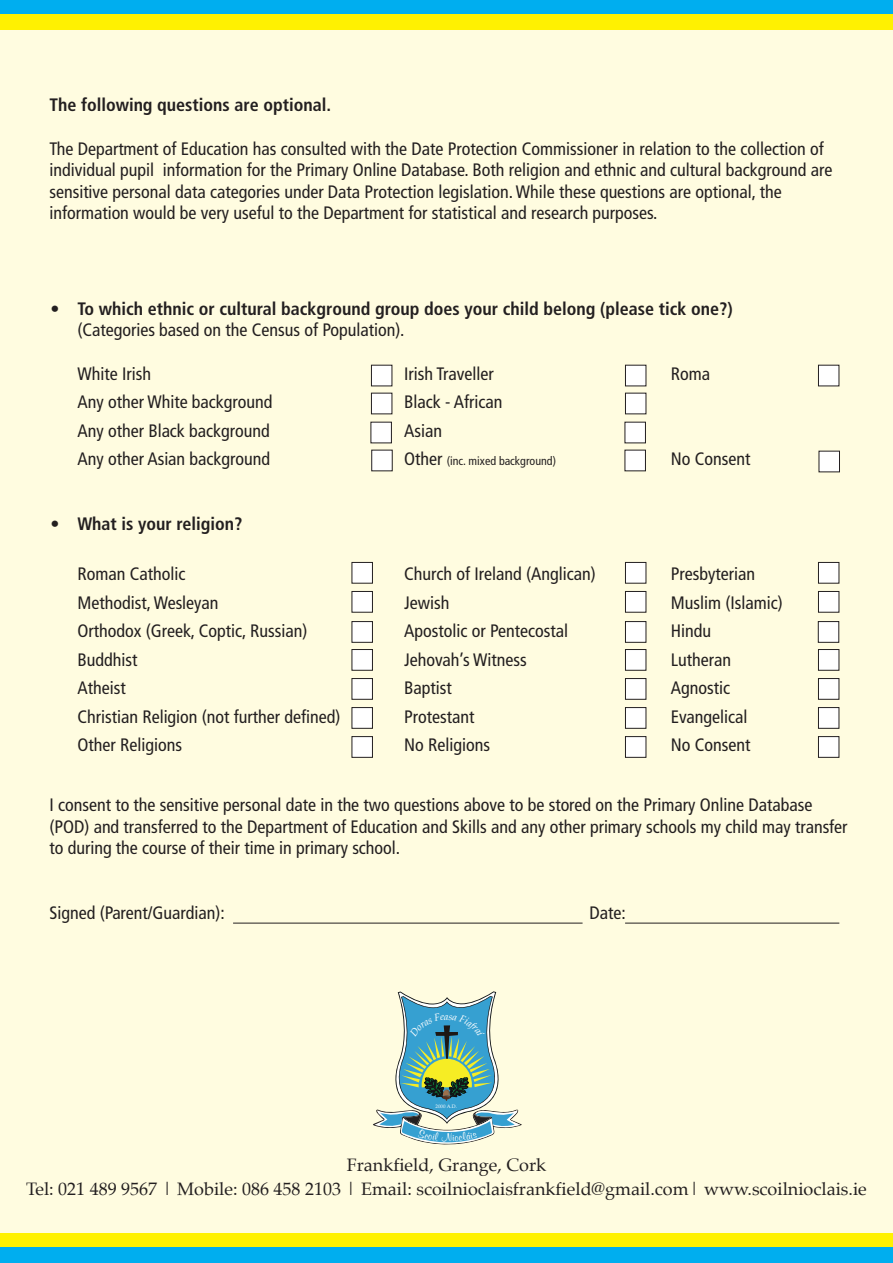
<style>
.page{position:relative;width:893px;height:1263px;background:#fff}
.page>*{position:absolute;margin:0;border:0;box-sizing:border-box;transform-origin:0 0}
.t1{font:condensed 18px/21.6px "Frutiger";color:#231f20}
.t2{font:700 condensed 18px/21.6px "Frutiger";color:#231f20}
.t3{font:18px/23.7px "Palatino";color:#231f20;text-align:center}
.t4{font:condensed 12px "Frutiger";color:#231f20}
.t5{font:4.95px "Palatino Linotype";color:#fff}
.s1{font-weight:400}
.s2{font-size:18px}
</style>
<div class="page">
<div style="left:0;top:0;width:893px;height:1236px;background:#fffce0"></div>
<div style="left:0;top:1233px;width:893px;height:17px;background:#fff101"></div>
<div style="left:0;top:1248px;width:893px;height:15px;background:#00aeef"></div>
<div style="left:0;top:0;width:893px;height:17px;background:#00aeef"></div>
<div style="left:0;top:14px;width:893px;height:16px;background:#fff101"></div>
<div style="left:371px;top:365px;width:21px;height:21px;background:#fff"></div>
<div style="left:371px;top:365px;width:21px;height:21px;border:1px solid #231f20"></div>
<div style="left:625px;top:365px;width:21px;height:21px;background:#fff"></div>
<div style="left:625px;top:365px;width:21px;height:21px;border:1px solid #231f20"></div>
<div style="left:818px;top:365px;width:21px;height:21px;background:#fff"></div>
<div style="left:818px;top:365px;width:21px;height:21px;border:1px solid #231f20"></div>
<div style="left:371px;top:393px;width:21px;height:21px;background:#fff"></div>
<div style="left:371px;top:393px;width:21px;height:21px;border:1px solid #231f20"></div>
<div style="left:625px;top:393px;width:21px;height:21px;background:#fff"></div>
<div style="left:625px;top:393px;width:21px;height:21px;border:1px solid #231f20"></div>
<div style="left:371px;top:422px;width:20px;height:21px;background:#fff"></div>
<div style="left:625px;top:422px;width:20px;height:21px;background:#fff"></div>
<div style="left:625px;top:422px;width:21px;height:21px;border:1px solid #231f20"></div>
<div style="left:372px;top:450px;width:20px;height:21px;background:#fff"></div>
<div style="left:371px;top:450px;width:22px;height:21px;border:1px solid #231f20"></div>
<div style="left:625px;top:450px;width:20px;height:21px;background:#fff"></div>
<div style="left:625px;top:450px;width:21px;height:21px;border:1px solid #231f20"></div>
<div style="left:819px;top:451px;width:20px;height:21px;background:#fff"></div>
<div style="left:819px;top:451px;width:21px;height:21px;border:1px solid #231f20"></div>
<div style="left:352px;top:591px;width:20px;height:21px;background:#fff"></div>
<div style="left:352px;top:591px;width:21px;height:22px;border:1px solid #231f20"></div>
<div style="left:625px;top:591px;width:21px;height:21px;background:#fff"></div>
<div style="left:625px;top:591px;width:21px;height:22px;border:1px solid #231f20"></div>
<div style="left:818px;top:591px;width:21px;height:21px;background:#fff"></div>
<div style="left:818px;top:591px;width:21px;height:22px;border:1px solid #231f20"></div>
<div style="left:352px;top:621px;width:20px;height:21px;background:#fff"></div>
<div style="left:352px;top:621px;width:21px;height:22px;border:1px solid #231f20"></div>
<div style="left:625px;top:621px;width:21px;height:21px;background:#fff"></div>
<div style="left:625px;top:621px;width:21px;height:22px;border:1px solid #231f20"></div>
<div style="left:818px;top:621px;width:21px;height:21px;background:#fff"></div>
<div style="left:818px;top:621px;width:21px;height:22px;border:1px solid #231f20"></div>
<div style="left:352px;top:649px;width:20px;height:21px;background:#fff"></div>
<div style="left:352px;top:649px;width:21px;height:22px;border:1px solid #231f20"></div>
<div style="left:625px;top:649px;width:21px;height:21px;background:#fff"></div>
<div style="left:625px;top:649px;width:21px;height:22px;border:1px solid #231f20"></div>
<div style="left:818px;top:649px;width:21px;height:21px;background:#fff"></div>
<div style="left:818px;top:649px;width:21px;height:22px;border:1px solid #231f20"></div>
<div style="left:818px;top:678px;width:21px;height:21px;background:#fff"></div>
<div style="left:818px;top:678px;width:21px;height:22px;border:1px solid #231f20"></div>
<div style="left:625px;top:678px;width:21px;height:21px;background:#fff"></div>
<div style="left:625px;top:678px;width:21px;height:22px;border:1px solid #231f20"></div>
<div style="left:352px;top:678px;width:20px;height:21px;background:#fff"></div>
<div style="left:352px;top:678px;width:21px;height:22px;border:1px solid #231f20"></div>
<div style="left:352px;top:707px;width:20px;height:21px;background:#fff"></div>
<div style="left:352px;top:707px;width:21px;height:22px;border:1px solid #231f20"></div>
<div style="left:625px;top:707px;width:21px;height:21px;background:#fff"></div>
<div style="left:625px;top:707px;width:21px;height:22px;border:1px solid #231f20"></div>
<div style="left:818px;top:707px;width:21px;height:21px;background:#fff"></div>
<div style="left:818px;top:707px;width:21px;height:22px;border:1px solid #231f20"></div>
<div style="left:818px;top:737px;width:21px;height:20px;background:#fff"></div>
<div style="left:818px;top:736px;width:21px;height:22px;border:1px solid #231f20"></div>
<div style="left:625px;top:737px;width:21px;height:20px;background:#fff"></div>
<div style="left:625px;top:736px;width:21px;height:22px;border:1px solid #231f20"></div>
<div style="left:352px;top:737px;width:20px;height:20px;background:#fff"></div>
<div style="left:352px;top:736px;width:21px;height:22px;border:1px solid #231f20"></div>
<div style="left:352px;top:562px;width:20px;height:21px;background:#fff"></div>
<div style="left:352px;top:562px;width:21px;height:21px;border:1px solid #231f20"></div>
<div style="left:625px;top:562px;width:21px;height:21px;background:#fff"></div>
<div style="left:625px;top:562px;width:21px;height:21px;border:1px solid #231f20"></div>
<div style="left:818px;top:562px;width:21px;height:21px;background:#fff"></div>
<div style="left:818px;top:562px;width:21px;height:21px;border:1px solid #231f20"></div>
<hr style="left:233px;top:923px;width:350px;height:1px;background:#231f20">
<hr style="left:625px;top:923px;width:214px;height:1px;background:#231f20">
<svg style="left:373px;top:991px;width:149px;height:153px"></svg>
<p class="t2" style="left:49px;top:96px;width:283px">The following questions are optional.</p>
<p class="t1" style="left:49px;top:139px;width:784px">The Department of Education has consulted with the Date Protection Commissioner in relation to the collection of individual pupil information for the Primary Online Database. Both religion and ethnic and cultural background are sensitive personal data categories under Data Protection legislation.While these questions are optional, the information would be very useful to the Department for statistical and research purposes.</p>
<p class="t2" style="left:77px;top:299px;width:657px;text-indent:-27px"><span class="s1">•</span> To which ethnic or cultural background group does your child belong (please tick one?) <span class="s1">(Categories based on the Census of Population).</span></p>
<p class="t1" style="left:77px;top:364px;width:75px">White Irish</p>
<p class="t1" style="left:404px;top:364px;width:91px">Irish Traveller</p>
<p class="t1" style="left:671px;top:364px;width:41px">Roma</p>
<p class="t1" style="left:77px;top:393px;width:197px">Any other White background</p>
<p class="t1" style="left:404px;top:393px;width:100px">Black - African</p>
<p class="t1" style="left:77px;top:421px;width:194px">Any other Black background</p>
<p class="t1" style="left:404px;top:421px;width:39px">Asian</p>
<p class="t1" style="left:77px;top:450px;width:194px">Any other Asian background</p>
<p class="t4" style="left:404px;top:456px;width:153px"><span class="s2">Other</span> (inc. mixed background)</p>
<p class="t1" style="left:671px;top:450px;width:81px">No Consent</p>
<p class="t2" style="left:51px;top:514px;width:193px"><span class="s1">•</span> What is your religion?</p>
<p class="t1" style="left:77px;top:564px;width:109px">Roman Catholic</p>
<p class="t1" style="left:404px;top:564px;width:193px">Church of Ireland (Anglican)</p>
<p class="t1" style="left:671px;top:564px;width:86px">Presbyterian</p>
<p class="t1" style="left:77px;top:593px;width:143px">Methodist,Wesleyan</p>
<p class="t1" style="left:404px;top:593px;width:47px">Jewish</p>
<p class="t1" style="left:671px;top:593px;width:113px">Muslim (Islamic)</p>
<p class="t1" style="left:77px;top:621px;width:232px">Orthodox (Greek, Coptic, Russian)</p>
<p class="t1" style="left:404px;top:621px;width:165px">Apostolic or Pentecostal</p>
<p class="t1" style="left:671px;top:621px;width:42px">Hindu</p>
<p class="t1" style="left:77px;top:650px;width:61px">Buddhist</p>
<p class="t1" style="left:404px;top:650px;width:124px">Jehovah’s Witness</p>
<p class="t1" style="left:671px;top:650px;width:62px">Lutheran</p>
<p class="t1" style="left:77px;top:678px;width:50px">Atheist</p>
<p class="t1" style="left:404px;top:678px;width:49px">Baptist</p>
<p class="t1" style="left:671px;top:678px;width:61px">Agnostic</p>
<p class="t1" style="left:77px;top:707px;width:264px">Christian Religion (not further defined)</p>
<p class="t1" style="left:404px;top:707px;width:72px">Protestant</p>
<p class="t1" style="left:671px;top:707px;width:78px">Evangelical</p>
<p class="t1" style="left:77px;top:735px;width:106px">Other Religions</p>
<p class="t1" style="left:404px;top:735px;width:87px">No Religions</p>
<p class="t1" style="left:671px;top:735px;width:81px">No Consent</p>
<p class="t1" style="left:49px;top:795px;width:800px">I consent to the sensitive personal date in the two questions above to be stored on the Primary Online Database (POD) and transferred to the Department of Education and Skills and any other primary schools my child may transfer to during the course of their time in primary school.</p>
<p class="t1" style="left:49px;top:903px;width:177px">Signed (Parent/Guardian):</p>
<p class="t1" style="left:589px;top:903px;width:38px">Date:</p>
<p class="t5" style="left:436px;top:1103px;width:23px">2000 A.D.</p>
<p class="t3" style="left:26px;top:1155px;width:842px">Frankfield, Grange, Cork<br>Tel: 021 489 9567 | Mobile: 086 458 2103 | Email: scoilnioclaisfrankfield@gmail.com| www.scoilnioclais.ie</p>
</div>
